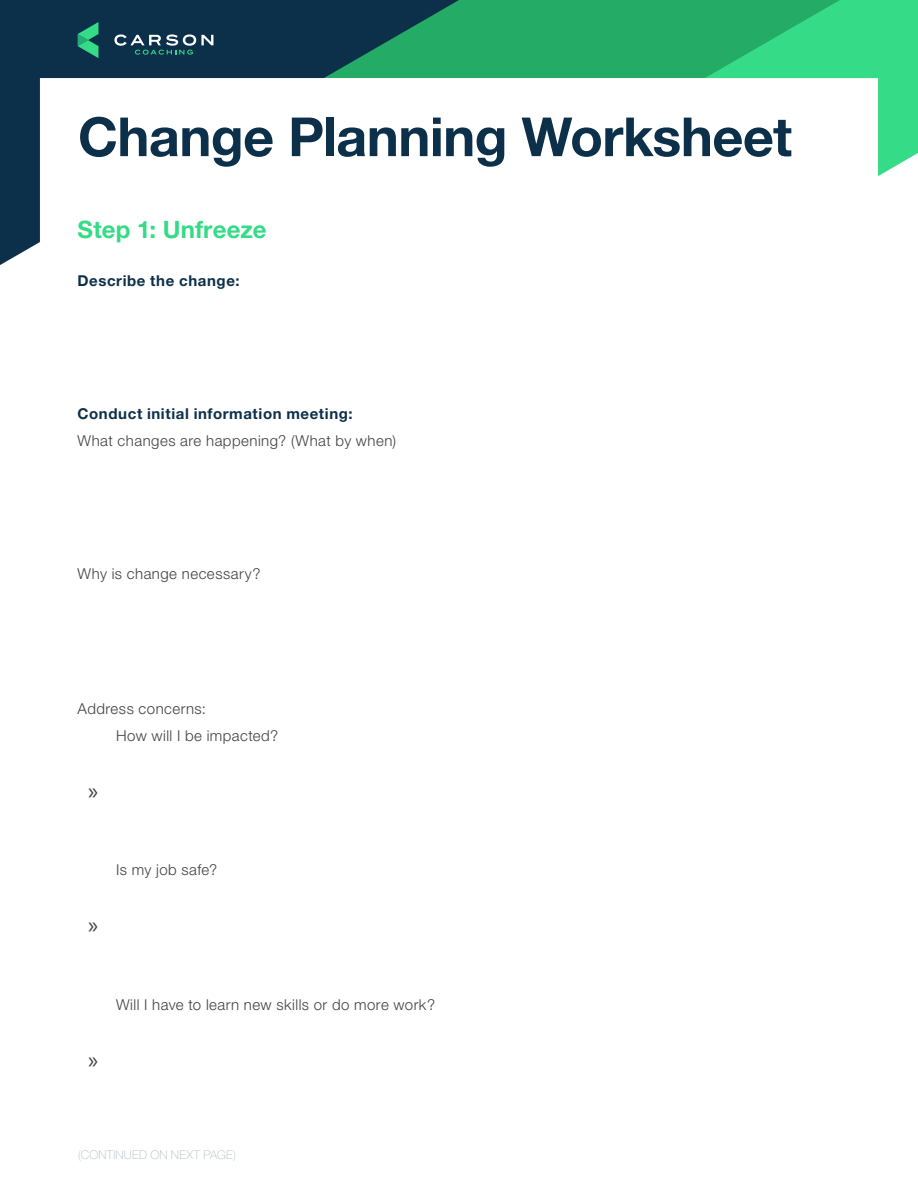
<style>
.page{position:relative;width:918px;height:1188px;background:#fff}
.page>*{position:absolute;margin:0;border:0;box-sizing:border-box;transform-origin:0 0}
.t1{font:700 54px "Helvetica Neue LT Pro";letter-spacing:-.01em;color:#0d304a}
.t2{font:700 24px "Helvetica Neue LT Pro";letter-spacing:.005em;color:#35db86}
.t3{font:24px "Myriad Pro";color:#414042}
.t4{font:300 15px "Helvetica Neue LT Pro";letter-spacing:.03em;color:#414042}
.t5{font:700 15px "Helvetica Neue LT Pro";letter-spacing:.04em;color:#0d304a}
.t6{font:100 12px "Helvetica Neue LT Pro";letter-spacing:.015em;color:#afbdc7}
</style>
<div class="page">
<div style="left:459px;top:0;width:246px;height:78px;background:#24ab66"></div>
<svg style="left:705px;top:0;width:213px;height:176px"></svg>
<svg style="left:0;top:0;width:459px;height:265px"></svg>
<svg style="left:78px;top:22px;width:20px;height:36px"></svg>
<svg style="left:114px;top:34px;width:99px;height:21px;background:#3e6070"></svg>
<h1 class="t1" style="left:78px;top:104px;width:716px">Change Planning Worksheet</h1>
<h2 class="t2" style="left:78px;top:215px;width:190px">Step 1: Unfreeze</h2>
<p class="t5" style="left:78px;top:272px;width:163px">Describe the change:</p>
<p class="t5" style="left:78px;top:405px;width:277px">Conduct initial information meeting:</p>
<p class="t4" style="left:78px;top:431px;width:320px">What changes are happening? (What by when)</p>
<p class="t4" style="left:78px;top:565px;width:184px">Why is change necessary?</p>
<p class="t4" style="left:78px;top:699px;width:130px">Address concerns:</p>
<h2 class="t3" style="left:88px;top:776px;width:12px">»</h2>
<p class="t4" style="left:116px;top:726px;width:163px">How will I be impacted?</p>
<h2 class="t3" style="left:88px;top:910px;width:12px">»</h2>
<p class="t4" style="left:116px;top:861px;width:103px">Is my job safe?</p>
<p class="t4" style="left:116px;top:995px;width:320px">Will I have to learn new skills or do more work?</p>
<h2 class="t3" style="left:88px;top:1045px;width:12px">»</h2>
<p class="t6" style="left:78px;top:1148px;width:160px">(CONTINUED ON NEXT PAGE)</p>
</div>
